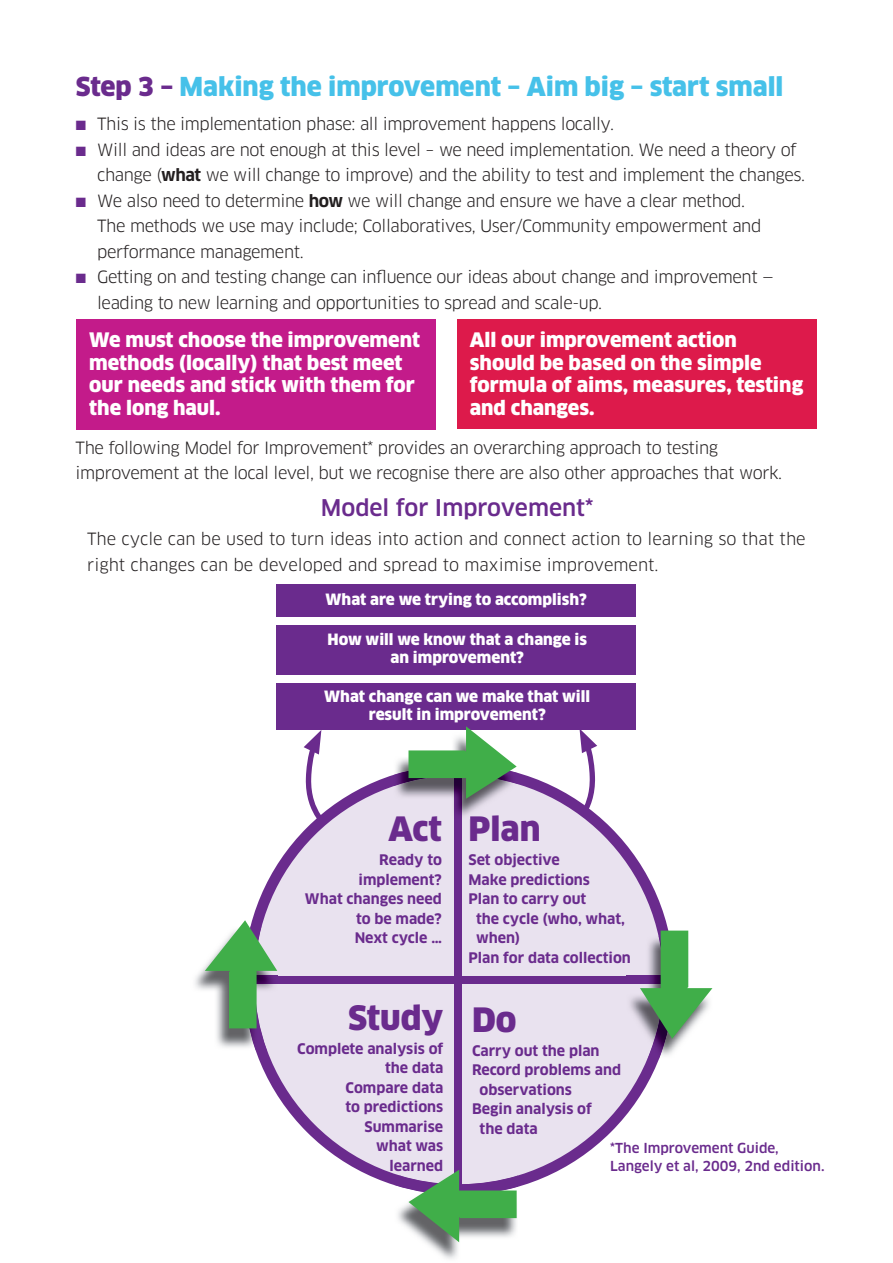
<style>
.page{position:relative;width:893px;height:1263px;background:#fff}
.page>*{position:absolute;margin:0;border:0;box-sizing:border-box;transform-origin:0 0}
.t1{font:900 32.85px "Clan";color:#6a2b8d}
.t2{font:900 25.5px "Clan";color:#46c1e9}
.t3{font:500 22.5px "Clan";color:#6a2b8d}
.t4{font:900 19.5px/22.5px "Clan";color:#fff}
.t5{font:16.5px/25.5px "Clan";letter-spacing:-.025em;color:#231f20}
.t6{font:16.5px/25.5px "Clan";color:#231f20}
.t7{font:900 15.15px/17.5px "Clan";color:#fff;text-align:center}
.t8{font:700 14.25px/19.5px "Clan";color:#6a2b8d;text-align:right}
.t9{font:500 13.5px/18px "Clan";color:#6a2b8d}
.s1{color:#6a2b8d}
.s2{font-weight:700}
.s3{color:#692b8d}
</style>
<div class="page">
<div style="left:77px;top:319px;width:359px;height:111px;background:#c31b8a"></div>
<div style="left:457px;top:319px;width:359px;height:110px;background:#dd1a4b"></div>
<svg style="left:304px;top:730px;width:18px;height:35px"></svg>
<svg style="left:570px;top:729px;width:27px;height:36px"></svg>
<div style="left:276px;top:584px;width:360px;height:145px;background:#6a2b8d"></div>
<div style="left:276px;top:617px;width:360px;height:8px;background:#fff"></div>
<div style="left:276px;top:675px;width:360px;height:7px;background:#fff"></div>
<svg style="left:252px;top:765px;width:417px;height:422px;fill:#e9e2ef"></svg>
<div style="left:454px;top:767px;width:8px;height:425px;background:#6a2b8d"></div>
<div style="left:249px;top:976px;width:420px;height:7px;background:#6a2b8d"></div>
<img style="left:195px;top:966px;width:82px;height:84px">
<img style="left:244px;top:1028px;width:23px;height:22px">
<svg style="left:205px;top:920px;width:72px;height:108px"></svg>
<img style="left:674px;top:1039px;width:9px;height:11px">
<img style="left:626px;top:936px;width:21px;height:123px">
<img style="left:647px;top:1039px;width:27px;height:20px">
<img style="left:626px;top:976px;width:14px;height:7px">
<svg style="left:626px;top:951px;width:4px;height:12px"></svg>
<svg style="left:640px;top:930px;width:72px;height:109px"></svg>
<img style="left:394px;top:758px;width:123px;height:61px">
<img style="left:394px;top:765px;width:14px;height:21px">
<img style="left:454px;top:799px;width:8px;height:20px">
<img style="left:470px;top:816px;width:47px;height:3px">
<img style="left:394px;top:816px;width:47px;height:3px">
<svg style="left:408px;top:726px;width:109px;height:73px"></svg>
<img style="left:398px;top:1204px;width:61px;height:55px">
<img style="left:395px;top:1176px;width:123px;height:13px">
<svg style="left:408px;top:1170px;width:109px;height:72px;background:#7da586"></svg>
<h2 class="t2" style="left:76px;top:77px;width:709px"><span class="s1">Step 3 –</span> Making the improvement – Aim big – start small</h2>
<p class="t5" style="left:76px;top:112px;width:540px"><span class="s1">■</span> This is the implementation phase: all improvement happens locally.</p>
<p class="t5" style="left:97px;top:138px;width:709px;text-indent:-21px"><span class="s1">■</span> Will and ideas are not enough at this level – we need implementation. We need a theory of change (<span class="s2">what</span> we will change to improve) and the ability to test and implement the changes.</p>
<p class="t5" style="left:97px;top:189px;width:666px;text-indent:-21px"><span class="s1">■</span> We also need to determine <span class="s2">how</span> we will change and ensure we have a clear method.<br>The methods we use may include; Collaboratives, User/Community empowerment and performance management.</p>
<p class="t5" style="left:97px;top:265px;width:678px;text-indent:-21px"><span class="s1">■</span> Getting on and testing change can influence our ideas about change and improvement — leading to new learning and opportunities to spread and scale-up.</p>
<p class="t4" style="left:89px;top:330px;width:332px">We must choose the improvement methods (locally) that best meet our needs and stick with them for the long haul.</p>
<p class="t4" style="left:470px;top:330px;width:335px">All our improvement action should be based on the simple formula of aims, measures, testing and changes.</p>
<p class="t5" style="left:76px;top:436px;width:708px">The following Model for Improvement* provides an overarching approach to testing improvement at the local level, but we recognise there are also other approaches that work.</p>
<h3 class="t3" style="left:321px;top:498px;width:274px">Model for Improvement*</h3>
<p class="t6" style="left:87px;top:527px;width:720px">The cycle can be used to turn ideas into action and connect action to learning so that the right changes can be developed and spread to maximise improvement.</p>
<p class="t7" style="left:326px;top:592px;width:263px">What are we trying to accomplish?</p>
<p class="t7" style="left:328px;top:632px;width:261px">How will we know that a change is an improvement?</p>
<p class="t7" style="left:324px;top:689px;width:267px">What change can we make that will result in improvement?</p>
<h1 class="t1" style="left:389px;top:816px;width:154px">A t <span class="s3">P</span>lan</h1>
<p class="t8" style="left:468px;top:851px;width:93px">Set objective</p>
<p class="t8" style="left:468px;top:870px;width:123px">Make predictions</p>
<p class="t8" style="left:468px;top:890px;width:119px">Plan to carry out</p>
<p class="t8" style="left:476px;top:909px;width:151px">the cycle (who, what,</p>
<p class="t8" style="left:476px;top:929px;width:46px">when)</p>
<p class="t8" style="left:468px;top:948px;width:164px">Plan for data collection</p>
<h1 class="t1" style="left:412px;top:816px;width:18px">c</h1>
<p class="t8" style="left:305px;top:851px;width:138px">Ready to implement?<br>What changes need to be made?<br>Next cycle …</p>
<h1 class="t1" style="left:348px;top:1004px;width:97px">Study</h1>
<p class="t8" style="left:297px;top:1040px;width:148px">Complete analysis of the data<br>Compare data<br>to predictions<br>Summarise<br>what was<br>learned</p>
<h1 class="t1" style="left:472px;top:1006px;width:46px">Do</h1>
<p class="t8" style="left:472px;top:1041px;width:129px">Carry out the plan</p>
<p class="t8" style="left:472px;top:1061px;width:151px">Record problems and</p>
<p class="t8" style="left:480px;top:1080px;width:94px">observations</p>
<p class="t8" style="left:472px;top:1100px;width:121px">Begin analysis of</p>
<p class="t8" style="left:480px;top:1119px;width:60px">the data</p>
<p class="t9" style="left:610px;top:1139px;width:216px">*The Improvement Guide,<br>Langely et al, 2009, 2nd edition.</p>
</div>
